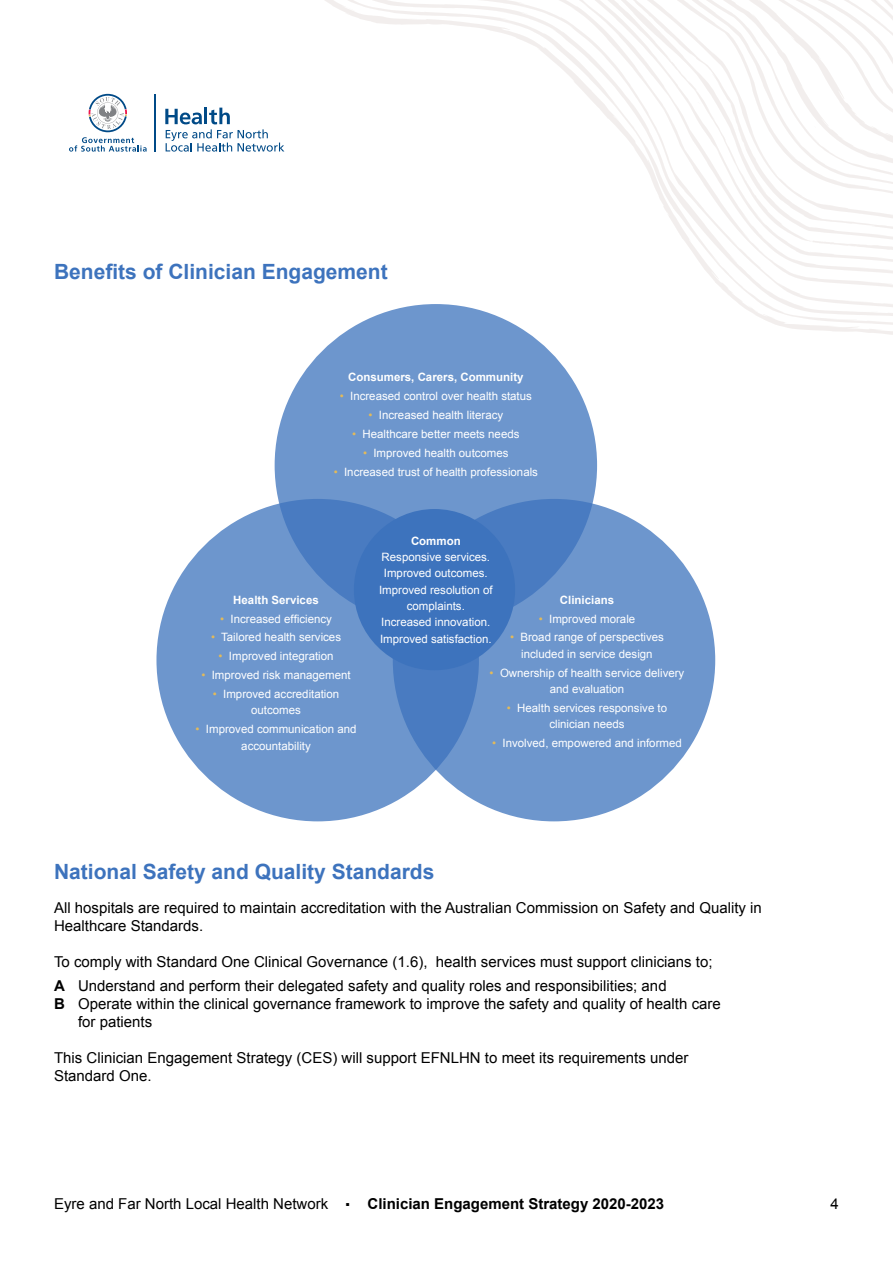
<style>
.page{position:relative;width:893px;height:1263px;background:#fff}
.page>*{position:absolute;margin:0;border:0;box-sizing:border-box;transform-origin:0 0}
.t1{font:700 21px "Arial";color:#3d73bd}
.t2{font:15px/18px "Arial";color:#000}
.t3{font:700 15px "Arial";color:#000}
.t4{font:11.55px/16.4px "Arial";color:#fff;text-align:center}
.t5{font:700 11.55px "Arial";color:#fff}
.s1{color:#e3ba59}
.s2{font-weight:700}
.s3{font-weight:400}
</style>
<div class="page">
<svg style="left:307px;top:0;width:586px;height:383px"></svg>
<svg style="left:165px;top:108px;width:119px;height:44px"></svg>
<svg style="left:69px;top:94px;width:78px;height:58px"></svg>
<hr style="left:155px;top:94px;width:1px;height:57px;background:#004a87">
<div style="left:275px;top:304px;width:322px;height:322px;background:#6d96cd;border-radius:50%"></div>
<svg style="left:156px;top:499px;width:323px;height:322px;fill:#6d96cd"></svg>
<svg style="left:393px;top:499px;width:322px;height:322px;fill:#6d96cd"></svg>
<div style="left:354px;top:509px;width:161px;height:161px;background:#3d73bd;border-radius:50%"></div>
<h1 class="t1" style="left:54px;top:258px;width:335px">Benefits of Clinician Engagement</h1>
<p class="t5" style="left:348px;top:369px;width:177px">Consumers, Carers, Community</p>
<p class="t4" style="left:340px;top:388px;width:194px"><span class="s1">•</span> Increased control over health status</p>
<p class="t4" style="left:368px;top:407px;width:136px"><span class="s1">•</span> Increased health literacy</p>
<p class="t4" style="left:352px;top:426px;width:169px"><span class="s1">•</span> Healthcare better meets needs</p>
<p class="t4" style="left:363px;top:445px;width:147px"><span class="s1">•</span> Improved health outcomes</p>
<p class="t4" style="left:334px;top:463px;width:206px"><span class="s1">•</span> Increased trust of health professionals</p>
<p class="t5" style="left:233px;top:592px;width:87px">Health Services</p>
<p class="t4" style="left:220px;top:610px;width:113px"><span class="s1">•</span> Increased efficiency</p>
<p class="t4" style="left:211px;top:629px;width:132px"><span class="s1">•</span> Tailored health services</p>
<p class="t4" style="left:219px;top:648px;width:116px"><span class="s1">•</span> Improved integration</p>
<p class="t4" style="left:201px;top:667px;width:151px"><span class="s1">•</span> Improved risk management</p>
<p class="t4" style="left:213px;top:686px;width:128px"><span class="s1">•</span> Improved accreditation outcomes</p>
<p class="t4" style="left:196px;top:721px;width:162px"><span class="s1">•</span> Improved communication and accountability</p>
<p class="t5" style="left:411px;top:533px;width:51px">Common</p>
<p class="t4" style="left:379px;top:549px;width:115px">Responsive services.<br>Improved outcomes.<br>Improved resolution of complaints.<br>Increased innovation.<br>Improved satisfaction.</p>
<p class="t5" style="left:560px;top:592px;width:56px">Clinicians</p>
<p class="t4" style="left:539px;top:610px;width:98px"><span class="s1">•</span> Improved morale</p>
<p class="t4" style="left:510px;top:629px;width:155px"><span class="s1">•</span> Broad range of perspectives included in service design</p>
<p class="t4" style="left:490px;top:664px;width:196px"><span class="s1">•</span> Ownership of health service delivery and evaluation</p>
<p class="t4" style="left:507px;top:700px;width:162px"><span class="s1">•</span> Health services responsive to clinician needs</p>
<p class="t4" style="left:492px;top:735px;width:191px"><span class="s1">•</span> Involved, empowered and informed</p>
<h1 class="t1" style="left:54px;top:857px;width:382px">National Safety and Quality Standards</h1>
<p class="t2" style="left:54px;top:899px;width:709px">All hospitals are required to maintain accreditation with the Australian Commission on Safety and Quality in<br>Healthcare Standards.</p>
<p class="t2" style="left:54px;top:950px;width:660px;line-height:24px">To comply with Standard One Clinical Governance (1.6), health services must support clinicians to;<br><span class="s2">A</span> Understand and perform their delegated safety and quality roles and responsibilities; and</p>
<p class="t2" style="left:78px;top:995px;width:644px;text-indent:-24px"><span class="s2">B</span> Operate within the clinical governance framework to improve the safety and quality of health care for patients</p>
<p class="t2" style="left:54px;top:1049px;width:636px">This Clinician Engagement Strategy (CES) will support EFNLHN to meet its requirements under<br>Standard One.</p>
<p class="t3" style="left:54px;top:1194px;width:612px"><span class="s3">Eyre and Far North Local Health Network</span> <sup>.</sup> Clinician Engagement Strategy 2020-2023</p>
<p class="t2" style="left:831px;top:1195px;width:10px">4</p>
</div>
